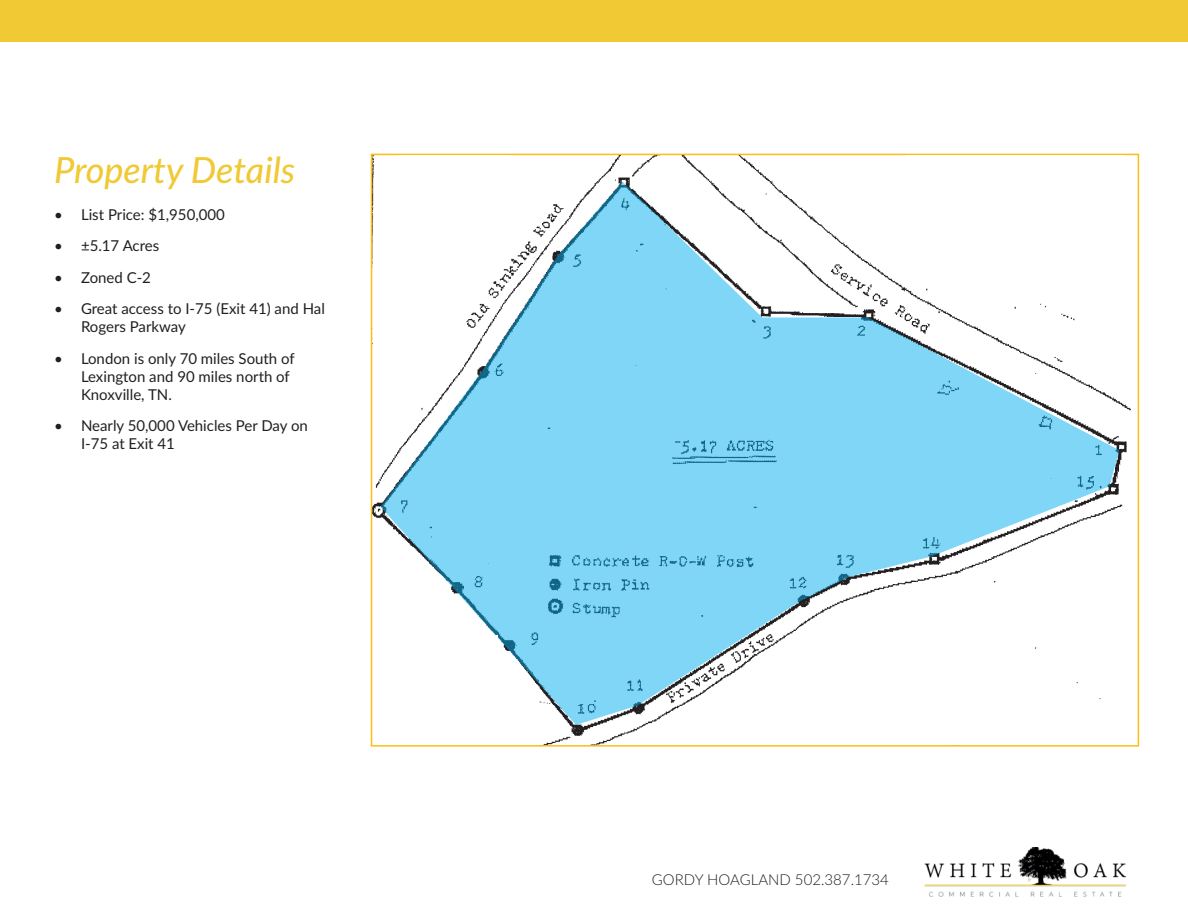
<style>
.page{position:relative;width:1188px;height:918px;background:#fff}
.page>*{position:absolute;margin:0;border:0;box-sizing:border-box;transform-origin:0 0}
.t1{font:italic 500 36px "Lato";color:#f0c935}
.t2{font:15px/18px "Lato";color:#231f20}
.t3{font:300 15px "Lato";color:#231f20}
</style>
<div class="page">
<div style="left:0;top:0;width:1188px;height:42px;background:#f0c935"></div>
<img style="left:924px;top:848px;width:202px;height:49px">
<svg style="left:381px;top:182px;width:738px;height:543px;fill:#80d6f7"></svg>
<div style="left:399px;top:155px;width:111px;height:103px;background:#fff"></div>
<div style="left:906px;top:155px;width:218px;height:129px;background:#fff"></div>
<div style="left:386px;top:635px;width:111px;height:103px;background:#fff"></div>
<p class="t1" style="left:54px;top:144px;width:243px">Property Details</p>
<p class="t2" style="left:54px;top:204px;width:172px">• List Price: $1,950,000</p>
<p class="t2" style="left:54px;top:236px;width:107px">• ±5.17 Acres</p>
<p class="t2" style="left:54px;top:267px;width:98px">• Zoned C-2</p>
<p class="t2" style="left:81px;top:299px;width:245px;text-indent:-27px">• Great access to I-75 (Exit 41) and Hal<br>Rogers Parkway</p>
<p class="t2" style="left:81px;top:348px;width:215px;text-indent:-27px">• London is only 70 miles South of<br>Lexington and 90 miles north of<br>Knoxville, TN.</p>
<p class="t2" style="left:81px;top:416px;width:228px;text-indent:-27px">• Nearly 50,000 Vehicles Per Day on<br>I-75 at Exit 41</p>
<p class="t3" style="left:652px;top:869px;width:239px">GORDY HOAGLAND 502.387.1734</p>
</div>
